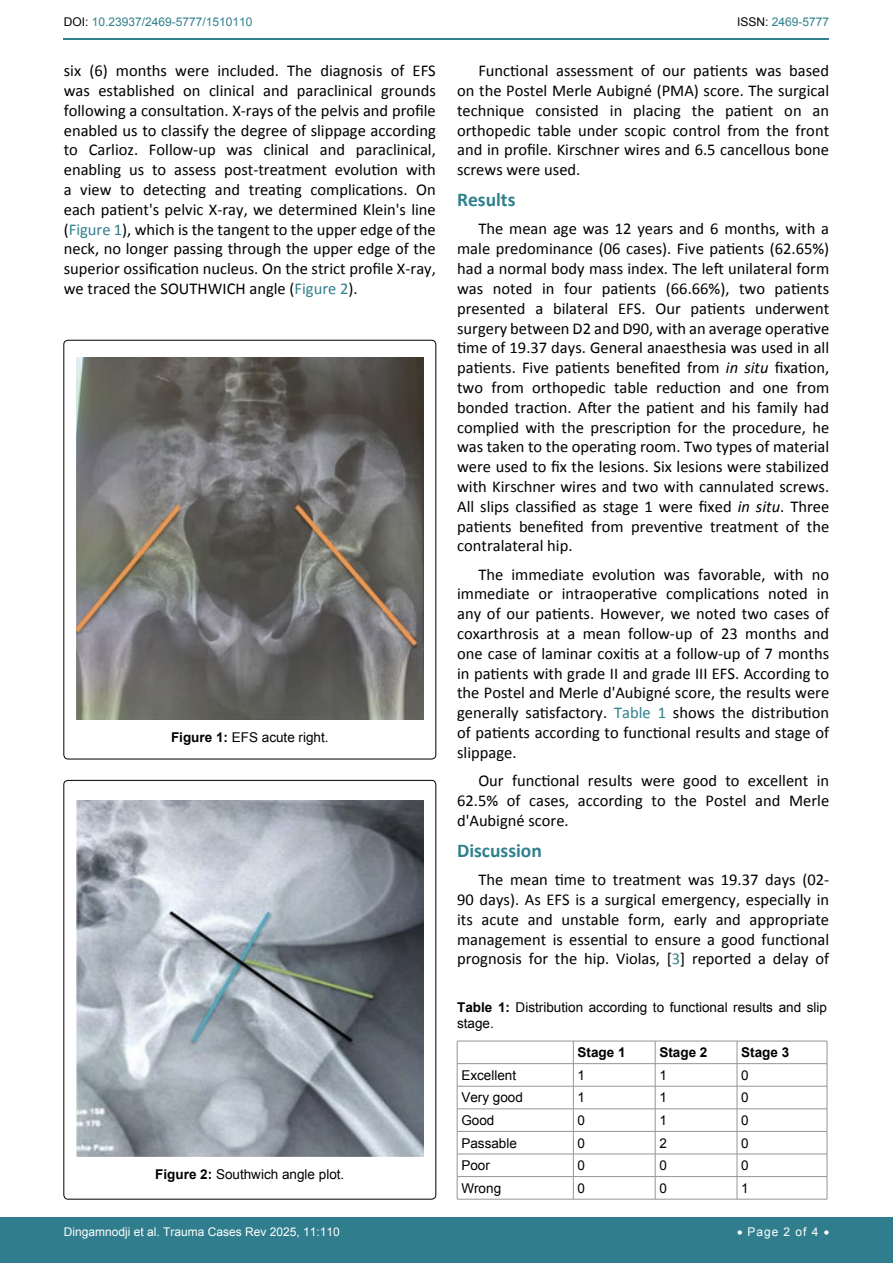
<style>
.page{position:relative;width:893px;height:1263px;background:#fff}
.page>*{position:absolute;margin:0;border:0;box-sizing:border-box;transform-origin:0 0}
.t1{font:700 19.5px "Calibri";color:#30808d}
.t2{font:16.5px/19.8px "Calibri";color:#000;text-align:justify}
.t3{font:13.5px/16.2px "Arial";color:#000}
.t4{font:700 13.5px "Arial";color:#000}
.t5{font:12px "Arial";color:#fff}
.t6{font:12px "Arial";color:#30808d}
.s1{color:#000}
.s2{color:#30808d}
.s3{font-weight:700}
.s4{font-style:italic}
</style>
<div class="page">
<div style="left:0;top:1217px;width:893px;height:46px;background:#307d8d"></div>
<hr style="left:64px;top:38px;width:765px;height:2px;background:#30808d">
<div style="left:64px;top:340px;width:372px;height:419px;border:1px solid #000;border-radius:4px"></div>
<img style="left:77px;top:357px;width:346px;height:363px">
<div style="left:64px;top:780px;width:372px;height:419px;border:1px solid #000;border-radius:4px"></div>
<img style="left:77px;top:800px;width:346px;height:357px">
<hr style="left:457px;top:1041px;width:116px;height:1px;background:#939598">
<hr style="left:573px;top:1041px;width:82px;height:1px;background:#939598">
<hr style="left:655px;top:1041px;width:82px;height:1px;background:#939598">
<hr style="left:737px;top:1041px;width:90px;height:1px;background:#939598">
<hr style="left:457px;top:1063px;width:116px;height:1px;background:#939598">
<hr style="left:573px;top:1063px;width:82px;height:1px;background:#939598">
<hr style="left:655px;top:1063px;width:82px;height:1px;background:#939598">
<hr style="left:737px;top:1063px;width:90px;height:1px;background:#939598">
<hr style="left:457px;top:1086px;width:116px;height:1px;background:#939598">
<hr style="left:573px;top:1086px;width:82px;height:1px;background:#939598">
<hr style="left:655px;top:1086px;width:82px;height:1px;background:#939598">
<hr style="left:737px;top:1086px;width:90px;height:1px;background:#939598">
<hr style="left:457px;top:1108px;width:116px;height:1px;background:#939598">
<hr style="left:573px;top:1108px;width:82px;height:1px;background:#939598">
<hr style="left:655px;top:1108px;width:82px;height:1px;background:#939598">
<hr style="left:737px;top:1108px;width:90px;height:1px;background:#939598">
<hr style="left:457px;top:1131px;width:116px;height:1px;background:#939598">
<hr style="left:573px;top:1131px;width:82px;height:1px;background:#939598">
<hr style="left:655px;top:1131px;width:82px;height:1px;background:#939598">
<hr style="left:737px;top:1131px;width:90px;height:1px;background:#939598">
<hr style="left:457px;top:1154px;width:116px;height:1px;background:#939598">
<hr style="left:573px;top:1154px;width:82px;height:1px;background:#939598">
<hr style="left:655px;top:1154px;width:82px;height:1px;background:#939598">
<hr style="left:737px;top:1154px;width:90px;height:1px;background:#939598">
<hr style="left:457px;top:1176px;width:116px;height:1px;background:#939598">
<svg style="left:457px;top:1041px;width:1px;height:158px"></svg>
<hr style="left:573px;top:1176px;width:82px;height:1px;background:#939598">
<svg style="left:573px;top:1041px;width:1px;height:158px"></svg>
<hr style="left:655px;top:1176px;width:82px;height:1px;background:#939598">
<svg style="left:655px;top:1041px;width:1px;height:158px"></svg>
<hr style="left:737px;top:1176px;width:90px;height:1px;background:#939598">
<svg style="left:737px;top:1041px;width:1px;height:158px"></svg>
<svg style="left:827px;top:1041px;width:1px;height:158px"></svg>
<hr style="left:457px;top:1199px;width:116px;height:1px;background:#939598">
<hr style="left:573px;top:1199px;width:82px;height:1px;background:#939598">
<hr style="left:655px;top:1199px;width:82px;height:1px;background:#939598">
<hr style="left:737px;top:1199px;width:90px;height:1px;background:#939598">
<p class="t6" style="left:64px;top:14px;width:190px"><span class="s1">DOI:</span> 10.23937/2469-5777/1510110</p>
<p class="t6" style="left:737px;top:14px;width:94px"><span class="s1">ISSN:</span> 2469-5777</p>
<p class="t2" style="left:64px;top:61px;width:374px">six (6) months were included. The diagnosis of EFS was established on clinical and paraclinical grounds following a consultation. X-rays of the pelvis and profile enabled us to classify the degree of slippage according to Carlioz. Follow-up was clinical and paraclinical, enabling us to assess post-treatment evolution with a view to detecting and treating complications. On each patient's pelvic X-ray, we determined Klein's line (<span class="s2">Figure 1</span>), which is the tangent to the upper edge of the neck, no longer passing through the upper edge of the superior ossification nucleus. On the strict profile X-ray, we traced the SOUTHWICH angle (<span class="s2">Figure 2</span>).</p>
<p class="t3" style="left:171px;top:729px;width:159px"><span class="s3">Figure 1:</span> EFS acute right.</p>
<p class="t3" style="left:155px;top:1167px;width:191px"><span class="s3">Figure 2:</span> Southwich angle plot.</p>
<p class="t2" style="left:457px;top:61px;width:374px;text-indent:21px">Functional assessment of our patients was based on the Postel Merle Aubigné (PMA) score. The surgical technique consisted in placing the patient on an orthopedic table under scopic control from the front and in profile. Kirschner wires and 6.5 cancellous bone screws were used.</p>
<p class="t1" style="left:457px;top:187px;width:60px">Results</p>
<p class="t2" style="left:457px;top:219px;width:374px;text-indent:21px">The mean age was 12 years and 6 months, with a male predominance (06 cases). Five patients (62.65%) had a normal body mass index. The left unilateral form was noted in four patients (66.66%), two patients presented a bilateral EFS. Our patients underwent surgery between D2 and D90, with an average operative time of 19.37 days. General anaesthesia was used in all patients. Five patients benefited from <span class="s4">in situ</span> fixation, two from orthopedic table reduction and one from bonded traction. After the patient and his family had complied with the prescription for the procedure, he was taken to the operating room. Two types of material were used to fix the lesions. Six lesions were stabilized with Kirschner wires and two with cannulated screws.<br>All slips classified as stage 1 were fixed <span class="s4">in situ</span>. Three patients benefited from preventive treatment of the contralateral hip.</p>
<p class="t2" style="left:457px;top:564px;width:374px;text-indent:21px">The immediate evolution was favorable, with no immediate or intraoperative complications noted in any of our patients. However, we noted two cases of coxarthrosis at a mean follow-up of 23 months and one case of laminar coxitis at a follow-up of 7 months in patients with grade II and grade III EFS. According to the Postel and Merle d'Aubigné score, the results were generally satisfactory. <span class="s2">Table 1</span> shows the distribution of patients according to functional results and stage of slippage.</p>
<p class="t2" style="left:457px;top:771px;width:374px;text-indent:21px">Our functional results were good to excellent in 62.5% of cases, according to the Postel and Merle d'Aubigné score.</p>
<p class="t1" style="left:457px;top:838px;width:86px">Discussion</p>
<p class="t2" style="left:457px;top:870px;width:374px;text-indent:21px">The mean time to treatment was 19.37 days (02- 90 days). As EFS is a surgical emergency, especially in its acute and unstable form, early and appropriate management is essential to ensure a good functional prognosis for the hip. Violas, [<span class="s2">3</span>] reported a delay of</p>
<p class="t3" style="left:457px;top:999px;width:371px"><span class="s3">Table 1:</span> Distribution according to functional results and slip stage.</p>
<p class="t4" style="left:578px;top:1043px;width:50px">Stage 1</p>
<p class="t4" style="left:659px;top:1043px;width:50px">Stage 2</p>
<p class="t4" style="left:741px;top:1043px;width:50px">Stage 3</p>
<p class="t3" style="left:461px;top:1067px;width:56px">Excellent</p>
<p class="t3" style="left:578px;top:1067px;width:9px">1</p>
<p class="t3" style="left:659px;top:1067px;width:9px">1</p>
<p class="t3" style="left:741px;top:1067px;width:9px">0</p>
<p class="t3" style="left:461px;top:1090px;width:63px">Very good</p>
<p class="t3" style="left:578px;top:1090px;width:9px">1</p>
<p class="t3" style="left:659px;top:1090px;width:9px">1</p>
<p class="t3" style="left:741px;top:1090px;width:9px">0</p>
<p class="t3" style="left:461px;top:1112px;width:35px">Good</p>
<p class="t3" style="left:578px;top:1112px;width:9px">0</p>
<p class="t3" style="left:659px;top:1112px;width:9px">1</p>
<p class="t3" style="left:741px;top:1112px;width:9px">0</p>
<p class="t3" style="left:461px;top:1135px;width:57px">Passable</p>
<p class="t3" style="left:578px;top:1135px;width:9px">0</p>
<p class="t3" style="left:659px;top:1135px;width:9px">2</p>
<p class="t3" style="left:741px;top:1135px;width:9px">0</p>
<p class="t3" style="left:461px;top:1157px;width:30px">Poor</p>
<p class="t3" style="left:578px;top:1157px;width:9px">0</p>
<p class="t3" style="left:659px;top:1157px;width:9px">0</p>
<p class="t3" style="left:741px;top:1157px;width:9px">0</p>
<p class="t3" style="left:461px;top:1180px;width:41px">Wrong</p>
<p class="t3" style="left:578px;top:1180px;width:9px">0</p>
<p class="t3" style="left:659px;top:1180px;width:9px">0</p>
<p class="t3" style="left:741px;top:1180px;width:9px">1</p>
<p class="t5" style="left:64px;top:1223px;width:278px">Dingamnodji et al. Trauma Cases Rev 2025, 11:110</p>
<p class="t5" style="left:737px;top:1223px;width:94px">• Page 2 of 4 •</p>
</div>
